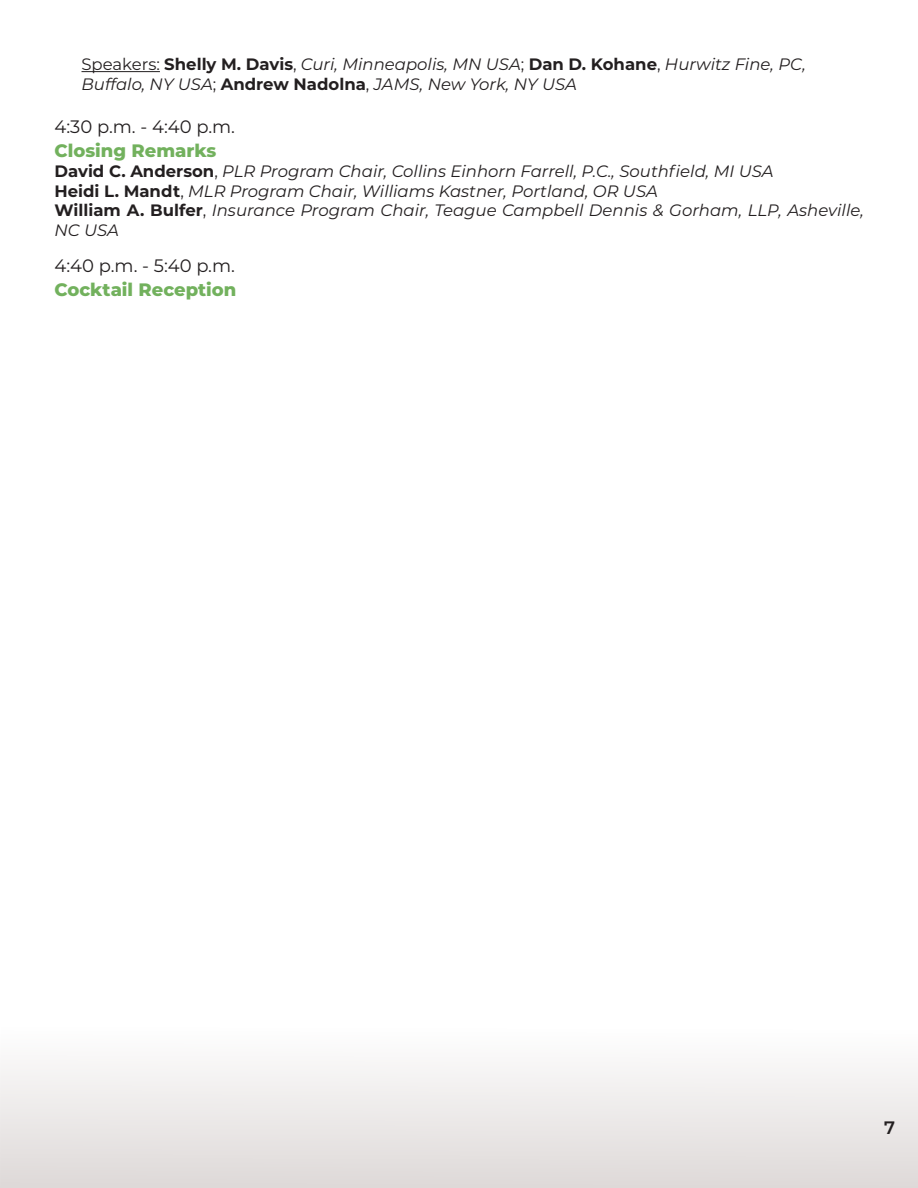
<style>
.page{position:relative;width:918px;height:1188px;background:#fff}
.page>*{position:absolute;margin:0;border:0;box-sizing:border-box;transform-origin:0 0}
.t1{font:18px "Montserrat";color:#231f20}
.t2{font:800 18px "Montserrat";color:#72b15d}
.t3{font:600 18px "Montserrat";color:#231f20}
.t4{font:italic 16.5px/19.8px "Montserrat";color:#231f20}
.s1{font-style:normal}
.s2{font-weight:700;font-style:normal}
</style>
<div class="page">
<div style="left:1px;top:1014px;width:917px;height:174px;background:linear-gradient(to bottom,#fff,#ded9d8)"></div>
<hr style="left:0;top:1014px;width:1px;height:174px;background:#beb4b2">
<hr style="left:82px;top:71px;width:78px;height:1px;background:#231f20">
<p class="t4" style="left:82px;top:54px;width:726px"><span class="s1">Speakers:</span> <span class="s2">Shelly M. Davis</span><span class="s1">,</span> Curi, Minneapolis, MN USA<span class="s1">;</span> <span class="s2">Dan D. Kohane</span><span class="s1">,</span> Hurwitz Fine, PC,<br>Buffalo, NY USA<span class="s1">;</span> <span class="s2">Andrew Nadolna</span><span class="s1">,</span> JAMS, New York, NY USA</p>
<p class="t1" style="left:55px;top:114px;width:182px">4:30 p.m. - 4:40 p.m.</p>
<p class="t2" style="left:55px;top:137px;width:163px">Closing Remarks</p>
<p class="t4" style="left:55px;top:160px;width:721px"><span class="s2">David C. Anderson</span><span class="s1">,</span> PLR Program Chair, Collins Einhorn Farrell, P.C., Southfield, MI USA</p>
<p class="t4" style="left:55px;top:180px;width:605px"><span class="s2">Heidi L. Mandt</span><span class="s1">,</span> MLR Program Chair, Williams Kastner, Portland, OR USA</p>
<p class="t4" style="left:55px;top:200px;width:811px"><span class="s2">William A. Bulfer</span><span class="s1">,</span> Insurance Program Chair, Teague Campbell Dennis &amp; Gorham, LLP, Asheville,<br>NC USA</p>
<p class="t1" style="left:55px;top:253px;width:182px">4:40 p.m. - 5:40 p.m.</p>
<p class="t2" style="left:55px;top:277px;width:183px">Cocktail Reception</p>
<p class="t3" style="left:884px;top:1114px;width:12px">7</p>
</div>
